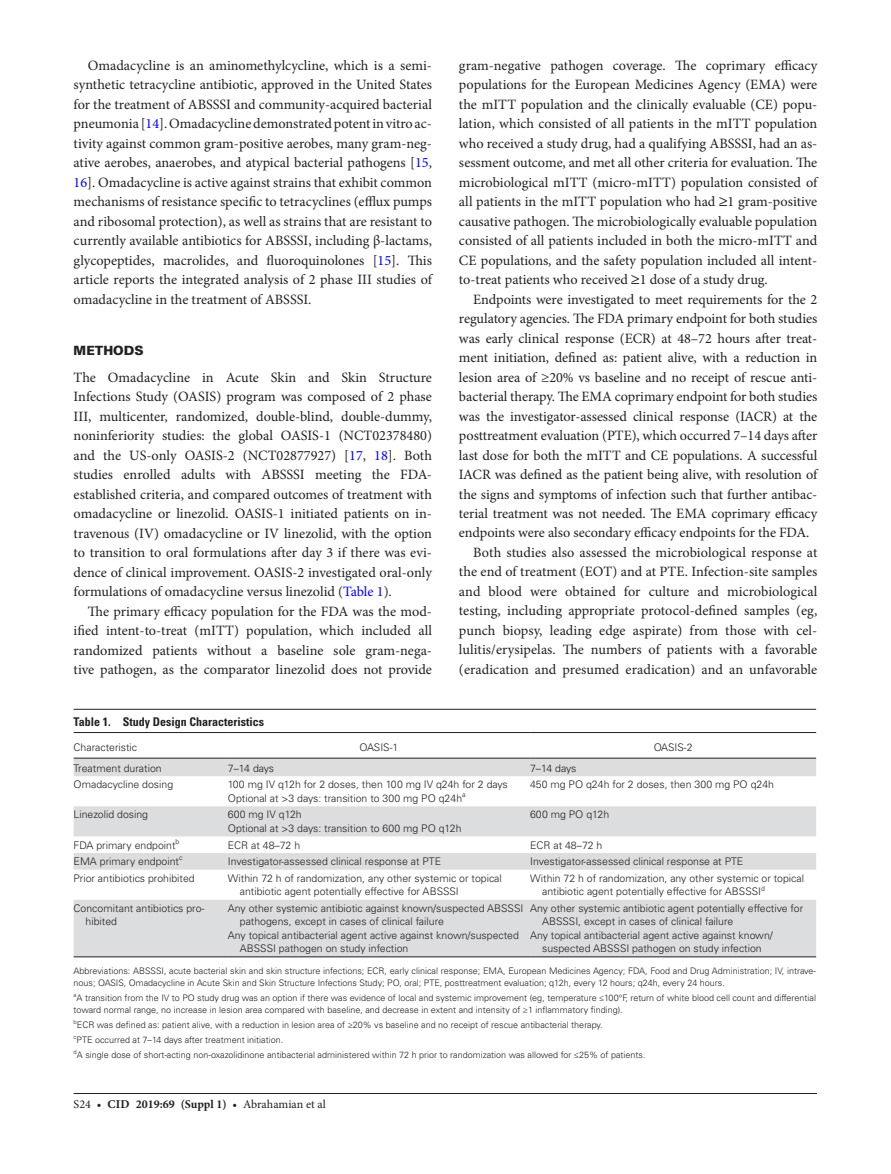
<style>
.page{position:relative;width:891px;height:1174px;background:#fff}
.page>*{position:absolute;margin:0;border:0;box-sizing:border-box;transform-origin:0 0}
.t1{font:14.25px/19.5px "Minion Pro";letter-spacing:-.005em;color:#231f20;text-align:justify}
.t2{font:900 12.75px "Univers LT Std";color:#231f20}
.t3{font:12px "Minion Pro";color:#231f20}
.t4{font:700 condensed 12px "Univers LT Std";color:#231f20}
.t5{font:300 10.5px/13.5px "Univers LT Std";color:#231f20}
.t6{font:300 9px/12px "Univers LT Std";color:#231f20}
.t7{font:300 6.9px "Univers LT Std";color:#231f20}
.s1{color:#00f}
.s2{font-family:"Gandhari Unicode"}
.s3{font-weight:700}
</style>
<div class="page">
<hr style="left:74px;top:1093px;width:743px;height:1px;background:#231f20">
<hr style="left:74px;top:709px;width:742px;height:1px;background:#231f20">
<svg style="left:74px;top:759px;width:742px;height:197px;fill:#dcdddf"></svg>
<hr style="left:74px;top:732px;width:154px;height:1px;background:#231f20">
<hr style="left:74px;top:758px;width:154px;height:1px;background:#231f20">
<hr style="left:228px;top:732px;width:302px;height:1px;background:#231f20">
<hr style="left:228px;top:758px;width:302px;height:1px;background:#231f20">
<hr style="left:530px;top:732px;width:286px;height:1px;background:#231f20">
<hr style="left:530px;top:758px;width:286px;height:1px;background:#231f20">
<hr style="left:74px;top:956px;width:154px;height:1px;background:#231f20">
<hr style="left:228px;top:956px;width:302px;height:1px;background:#231f20">
<hr style="left:530px;top:956px;width:286px;height:1px;background:#231f20">
<p class="t1" style="left:74px;top:55px;width:360px;text-indent:14px">Omadacycline is an aminomethylcycline, which is a semi&shy;synthetic tetracycline antibiotic, approved in the United States for the treatment of ABSSSI and community-acquired bacterial pneumonia [<span class="s1">14</span>]. Omadacycline demonstrated potent in vitro ac&shy;tivity against common gram-positive aerobes, many gram-neg&shy;ative aerobes, anaerobes, and atypical bacterial pathogens [<span class="s1">15</span>, <span class="s1">16</span>]. Omadacycline is active against strains that exhibit common mechanisms of resistance specific to tetracyclines (efflux pumps and ribosomal protection), as well as strains that are resistant to currently available antibiotics for ABSSSI, including β-lactams, glycopeptides, macrolides, and fluoroquinolones [<span class="s1">15</span>]. This article reports the integrated analysis of 2 phase III studies of omadacycline in the treatment of ABSSSI.</p>
<p class="t2" style="left:74px;top:342px;width:72px">METHODS</p>
<p class="t1" style="left:74px;top:367px;width:360px">The Omadacycline in Acute Skin and Skin Structure Infections Study (OASIS) program was composed of 2 phase III, multicenter, randomized, double-blind, double-dummy, noninferiority studies: the global OASIS-1 (NCT02378480) and the US-only OASIS-2 (NCT02877927) [<span class="s1">17</span>, <span class="s1">18</span>]. Both studies enrolled adults with ABSSSI meeting the FDA&shy;established criteria, and compared outcomes of treatment with omadacycline or linezolid. OASIS-1 initiated patients on in&shy;travenous (IV) omadacycline or IV linezolid, with the option to transition to oral formulations after day 3 if there was evi&shy;dence of clinical improvement. OASIS-2 investigated oral-only formulations of omadacycline versus linezolid (<span class="s1">Table 1</span>).</p>
<p class="t1" style="left:74px;top:601px;width:360px;text-indent:14px">The primary efficacy population for the FDA was the mod&shy;ified intent-to-treat (mITT) population, which included all randomized patients without a baseline sole gram-nega&shy;tive pathogen, as the comparator linezolid does not provide</p>
<p class="t1" style="left:459px;top:55px;width:360px">gram-negative pathogen coverage. The coprimary efficacy populations for the European Medicines Agency (EMA) were the mITT population and the clinically evaluable (CE) popu&shy;lation, which consisted of all patients in the mITT population who received a study drug, had a qualifying ABSSSI, had an as&shy;sessment outcome, and met all other criteria for evaluation. The microbiological mITT (micro-mITT) population consisted of all patients in the mITT population who had <span class="s2">≥</span>1 gram-positive causative pathogen. The microbiologically evaluable population consisted of all patients included in both the micro-mITT and CE populations, and the safety population included all intent&shy;to-treat patients who received <span class="s2">≥</span>1 dose of a study drug.</p>
<p class="t1" style="left:473px;top:289px;width:346px">Endpoints were investigated to meet requirements for the 2</p>
<p class="t1" style="left:459px;top:309px;width:360px">regulatory agencies. The FDA primary endpoint for both studies</p>
<p class="t1" style="left:459px;top:328px;width:360px">was early clinical response (ECR) at 48–72 hours after treat-</p>
<p class="t1" style="left:459px;top:348px;width:360px">ment initiation, defined as: patient alive, with a reduction in</p>
<p class="t1" style="left:459px;top:367px;width:360px">lesion area of ≥20% vs baseline and no receipt of rescue anti-</p>
<p class="t1" style="left:459px;top:387px;width:360px">bacterial therapy. The EMA coprimary endpoint for both studies</p>
<p class="t1" style="left:459px;top:406px;width:360px">was the investigator-assessed clinical response (IACR) at the</p>
<p class="t1" style="left:459px;top:426px;width:360px">posttreatment evaluation (PTE), which occurred 7–14 days after</p>
<p class="t1" style="left:459px;top:445px;width:360px">last dose for both the mITT and CE populations. A successful</p>
<p class="t1" style="left:459px;top:465px;width:360px">IACR was defined as the patient being alive, with resolution of</p>
<p class="t1" style="left:459px;top:484px;width:360px">the signs and symptoms of infection such that further antibac-</p>
<p class="t1" style="left:459px;top:504px;width:360px">terial treatment was not needed. The EMA coprimary efficacy</p>
<p class="t1" style="left:459px;top:523px;width:352px">endpoints were also secondary efficacy endpoints for the FDA.</p>
<p class="t1" style="left:473px;top:543px;width:346px">Both studies also assessed the microbiological response at</p>
<p class="t1" style="left:459px;top:562px;width:360px">the end of treatment (EOT) and at PTE. Infection-site samples</p>
<p class="t1" style="left:459px;top:582px;width:360px">and blood were obtained for culture and microbiological</p>
<p class="t1" style="left:459px;top:601px;width:360px">testing, including appropriate protocol-defined samples (eg,</p>
<p class="t1" style="left:459px;top:621px;width:360px">punch biopsy, leading edge aspirate) from those with cel-</p>
<p class="t1" style="left:459px;top:640px;width:360px">lulitis/erysipelas. The numbers of patients with a favorable</p>
<p class="t1" style="left:459px;top:660px;width:360px">(eradication and presumed eradication) and an unfavorable</p>
<p class="t4" style="left:74px;top:715px;width:192px">Table 1. Study Design Characteristics</p>
<p class="t5" style="left:74px;top:740px;width:65px">Characteristic</p>
<p class="t5" style="left:360px;top:740px;width:40px">OASIS-1</p>
<p class="t5" style="left:654px;top:740px;width:40px">OASIS-2</p>
<p class="t5" style="left:74px;top:761px;width:90px">Treatment duration</p>
<p class="t5" style="left:228px;top:761px;width:48px">7–14 days</p>
<p class="t5" style="left:530px;top:761px;width:48px">7–14 days</p>
<p class="t5" style="left:74px;top:778px;width:101px">Omadacycline dosing</p>
<p class="t5" style="left:228px;top:778px;width:281px">100 mg IV q12h for 2 doses, then 100 mg IV q24h for 2 days<br>Optional at &gt;3 days: transition to 300 mg PO q24h</p>
<p class="t5" style="left:530px;top:778px;width:245px">450 mg PO q24h for 2 doses, then 300 mg PO q24h</p>
<p class="t7" style="left:462px;top:790px;width:5px">a</p>
<p class="t5" style="left:74px;top:808px;width:76px">Linezolid dosing</p>
<p class="t5" style="left:228px;top:808px;width:235px">600 mg IV q12h<br>Optional at &gt;3 days: transition to 600 mg PO q12h</p>
<p class="t5" style="left:530px;top:808px;width:81px">600 mg PO q12h</p>
<p class="t5" style="left:74px;top:838px;width:103px">FDA primary endpoint</p>
<p class="t7" style="left:176px;top:837px;width:5px">b</p>
<p class="t5" style="left:228px;top:838px;width:74px">ECR at 48–72 h</p>
<p class="t5" style="left:530px;top:838px;width:74px">ECR at 48–72 h</p>
<p class="t5" style="left:74px;top:855px;width:110px">EMA primary endpoint<sup>c</sup></p>
<p class="t5" style="left:228px;top:855px;width:215px">Investigator-assessed clinical response at PTE</p>
<p class="t5" style="left:530px;top:855px;width:215px">Investigator-assessed clinical response at PTE</p>
<p class="t5" style="left:74px;top:871px;width:123px">Prior antibiotics prohibited</p>
<p class="t5" style="left:240px;top:871px;width:264px;text-indent:-12px">Within 72 h of randomization, any other systemic or topical antibiotic agent potentially effective for ABSSSI</p>
<p class="t5" style="left:542px;top:871px;width:264px;text-indent:-12px">Within 72 h of randomization, any other systemic or topical antibiotic agent potentially effective for ABSSSI</p>
<p class="t7" style="left:761px;top:884px;width:5px">d</p>
<p class="t5" style="left:86px;top:901px;width:120px;text-indent:-12px">Concomitant antibiotics pro&shy;hibited</p>
<p class="t5" style="left:228px;top:901px;width:297px">Any other systemic antibiotic against known/suspected ABSSSI</p>
<p class="t5" style="left:530px;top:901px;width:275px">Any other systemic antibiotic agent potentially effective for</p>
<p class="t5" style="left:542px;top:915px;width:193px">ABSSSI, except in cases of clinical failure</p>
<p class="t5" style="left:530px;top:928px;width:244px">Any topical antibacterial agent active against known/</p>
<p class="t5" style="left:542px;top:942px;width:221px">suspected ABSSSI pathogen on study infection</p>
<p class="t6" style="left:74px;top:965px;width:744px">Abbreviations: ABSSSI, acute bacterial skin and skin structure infections; ECR, early clinical response; EMA, European Medicines Agency; FDA, Food and Drug Administration; IV, intrave&shy;nous; OASIS, Omadacycline in Acute Skin and Skin Structure Infections Study; PO, oral; PTE, posttreatment evaluation; q12h, every 12 hours; q24h, every 24 hours.</p>
<p class="t6" style="left:74px;top:992px;width:744px"><sup>a</sup>A transition from the IV to PO study drug was an option if there was evidence of local and systemic improvement (eg, temperature ≤100°F, return of white blood cell count and differential toward normal range, no increase in lesion area compared with baseline, and decrease in extent and intensity of ≥1 inflammatory finding).</p>
<p class="t6" style="left:74px;top:1017px;width:573px;line-height:15px"><sup>b</sup>ECR was defined as: patient alive, with a reduction in lesion area of ≥20% vs baseline and no receipt of rescue antibacterial therapy.<br><sup>c</sup>PTE occurred at 7–14 days after treatment initiation.<br><sup>d</sup>A single dose of short-acting non-oxazolidinone antibacterial administered within 72 h prior to randomization was allowed for ≤25% of patients.</p>
<p class="t5" style="left:240px;top:915px;width:206px">pathogens, except in cases of clinical failure</p>
<p class="t5" style="left:228px;top:928px;width:293px">Any topical antibacterial agent active against known/suspected</p>
<p class="t5" style="left:240px;top:942px;width:170px">ABSSSI pathogen on study infection</p>
<p class="t3" style="left:74px;top:1096px;width:254px">S24 • <span class="s3">cid 2019:69 (Suppl 1)</span> • Abrahamian et al</p>
</div>
